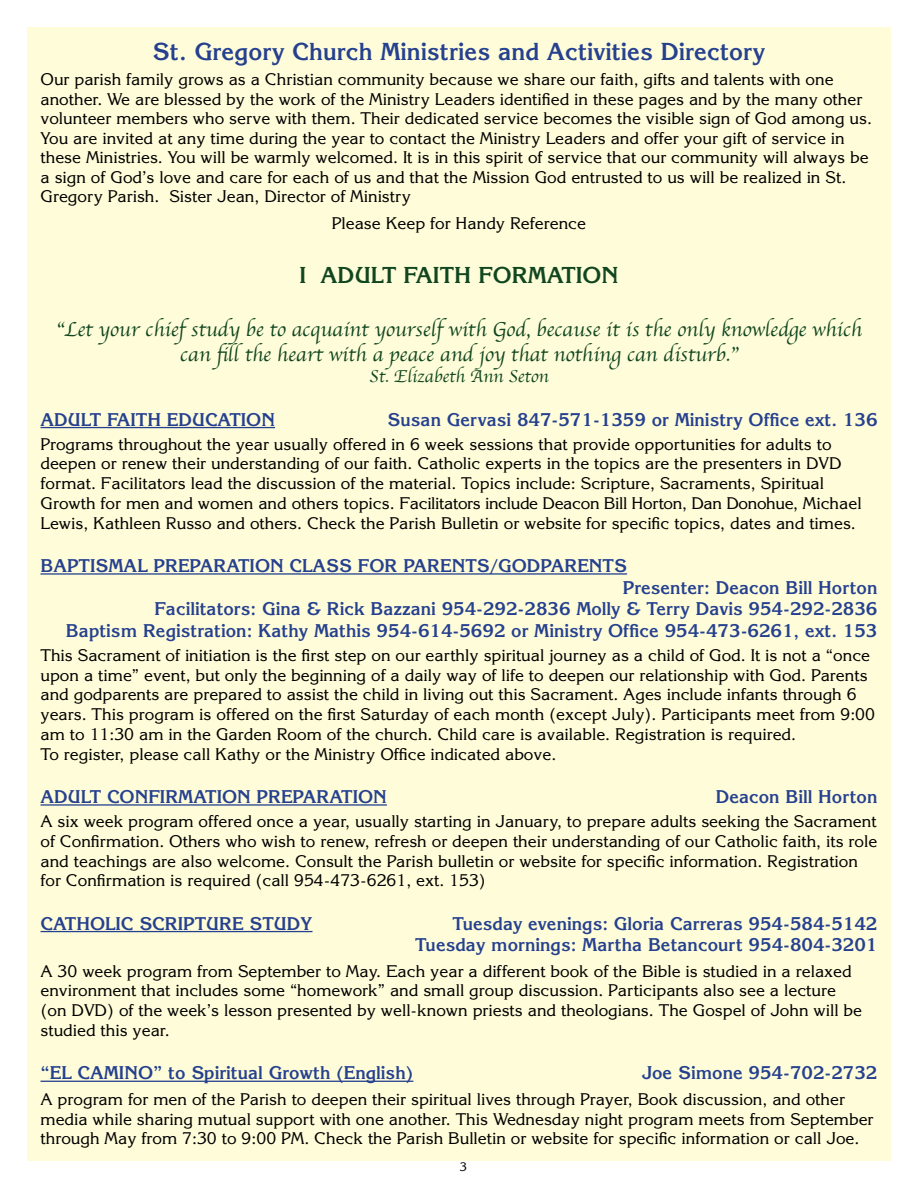
<style>
.page{position:relative;width:918px;height:1188px;background:#fff}
.page>*{position:absolute;margin:0;border:0;box-sizing:border-box;transform-origin:0 0}
.t1{font:700 24px "Korinna";color:#25408f}
.t2{font:700 22.5px "Korinna";color:#114720}
.t3{font:21px/25.2px "Apple Chancery";color:#114720;text-align:center}
.t4{font:700 18px/21.6px "Korinna";color:#25408f;text-align:right}
.t5{font:18px "Apple Chancery";color:#114720}
.t6{font:16.5px/19.8px "Korinna";color:#000}
.t7{font:12px "Korinna";color:#000}
</style>
<div class="page">
<div style="left:27px;top:27px;width:864px;height:1134px;background:#fffdd9"></div>
<hr style="left:40px;top:427px;width:235px;height:1px;background:#25408f">
<hr style="left:40px;top:573px;width:587px;height:2px;background:#25408f">
<hr style="left:40px;top:804px;width:347px;height:2px;background:#25408f">
<hr style="left:40px;top:931px;width:273px;height:1px;background:#25408f">
<hr style="left:40px;top:1081px;width:373px;height:1px;background:#25408f">
<h1 class="t1" style="left:153px;top:36px;width:614px">St. Gregory Church Ministries and Activities Directory</h1>
<p class="t6" style="left:40px;top:70px;width:833px">Our parish family grows as a Christian community because we share our faith, gifts and talents with one another. We are blessed by the work of the Ministry Leaders identified in these pages and by the many other volunteer members who serve with them. Their dedicated service becomes the visible sign of God among us.<br>You are invited at any time during the year to contact the Ministry Leaders and offer your gift of service in these Ministries. You will be warmly welcomed. It is in this spirit of service that our community will always be a sign of God’s love and care for each of us and that the Mission God entrusted to us will be realized in St.<br>Gregory Parish. Sister Jean, Director of Ministry</p>
<p class="t6" style="left:332px;top:213px;width:256px">Please Keep for Handy Reference</p>
<h2 class="t2" style="left:299px;top:261px;width:321px">I ADULT FAITH FORMATION</h2>
<p class="t3" style="left:56px;top:316px;width:808px">“Let your chief study be to acquaint yourself with God, because it is the only knowledge which can fill the heart with a peace and joy that nothing can disturb.”</p>
<p class="t5" style="left:369px;top:362px;width:181px">St. Elizabeth Ann Seton</p>
<p class="t4" style="left:41px;top:408px;width:236px">ADULT FAITH EDUCATION</p>
<p class="t4" style="left:388px;top:408px;width:492px">Susan Gervasi 847-571-1359 or Ministry Office ext. 136</p>
<p class="t6" style="left:40px;top:434px;width:823px">Programs throughout the year usually offered in 6 week sessions that provide opportunities for adults to deepen or renew their understanding of our faith. Catholic experts in the topics are the presenters in DVD format. Facilitators lead the discussion of the material. Topics include: Scripture, Sacraments, Spiritual Growth for men and women and others topics. Facilitators include Deacon Bill Horton, Dan Donohue, Michael Lewis, Kathleen Russo and others. Check the Parish Bulletin or website for specific topics, dates and times.</p>
<p class="t4" style="left:40px;top:554px;width:588px">BAPTISMAL PREPARATION CLASS FOR PARENTS/GODPARENTS</p>
<p class="t4" style="left:623px;top:576px;width:256px">Presenter: Deacon Bill Horton</p>
<p class="t4" style="left:154px;top:598px;width:725px">Facilitators: Gina &amp; Rick Bazzani 954-292-2836 Molly &amp; Terry Davis 954-292-2836</p>
<p class="t4" style="left:66px;top:619px;width:813px">Baptism Registration: Kathy Mathis 954-614-5692 or Ministry Office 954-473-6261, ext. 153</p>
<p class="t6" style="left:40px;top:645px;width:836px">This Sacrament of initiation is the first step on our earthly spiritual journey as a child of God. It is not a “once upon a time” event, but only the beginning of a daily way of life to deepen our relationship with God. Parents and godparents are prepared to assist the child in living out this Sacrament. Ages include infants through 6 years. This program is offered on the first Saturday of each month (except July). Participants meet from 9:00 am to 11:30 am in the Garden Room of the church. Child care is available. Registration is required.<br>To register, please call Kathy or the Ministry Office indicated above.</p>
<p class="t4" style="left:40px;top:785px;width:348px">ADULT CONFIRMATION PREPARATION</p>
<p class="t4" style="left:716px;top:785px;width:163px">Deacon Bill Horton</p>
<p class="t6" style="left:40px;top:811px;width:838px">A six week program offered once a year, usually starting in January, to prepare adults seeking the Sacrament of Confirmation. Others who wish to renew, refresh or deepen their understanding of our Catholic faith, its role and teachings are also welcome. Consult the Parish bulletin or website for specific information. Registration for Confirmation is required (call 954-473-6261, ext. 153)</p>
<p class="t4" style="left:40px;top:912px;width:274px">CATHOLIC SCRIPTURE STUDY</p>
<p class="t4" style="left:415px;top:912px;width:464px">Tuesday evenings: Gloria Carreras 954-584-5142<br>Tuesday mornings: Martha Betancourt 954-804-3201</p>
<p class="t6" style="left:40px;top:961px;width:823px">A 30 week program from September to May. Each year a different book of the Bible is studied in a relaxed environment that includes some “homework” and small group discussion. Participants also see a lecture (on DVD) of the week’s lesson presented by well-known priests and theologians. The Gospel of John will be studied this year.</p>
<p class="t4" style="left:40px;top:1062px;width:374px">“EL CAMINO” to Spiritual Growth (English)</p>
<p class="t4" style="left:642px;top:1062px;width:237px">Joe Simone 954-702-2732</p>
<p class="t6" style="left:40px;top:1089px;width:835px">A program for men of the Parish to deepen their spiritual lives through Prayer, Book discussion, and other media while sharing mutual support with one another. This Wednesday night program meets from September through May from 7:30 to 9:00 PM. Check the Parish Bulletin or website for specific information or call Joe.</p>
<p class="t7" style="left:460px;top:1159px;width:9px">3</p>
</div>
